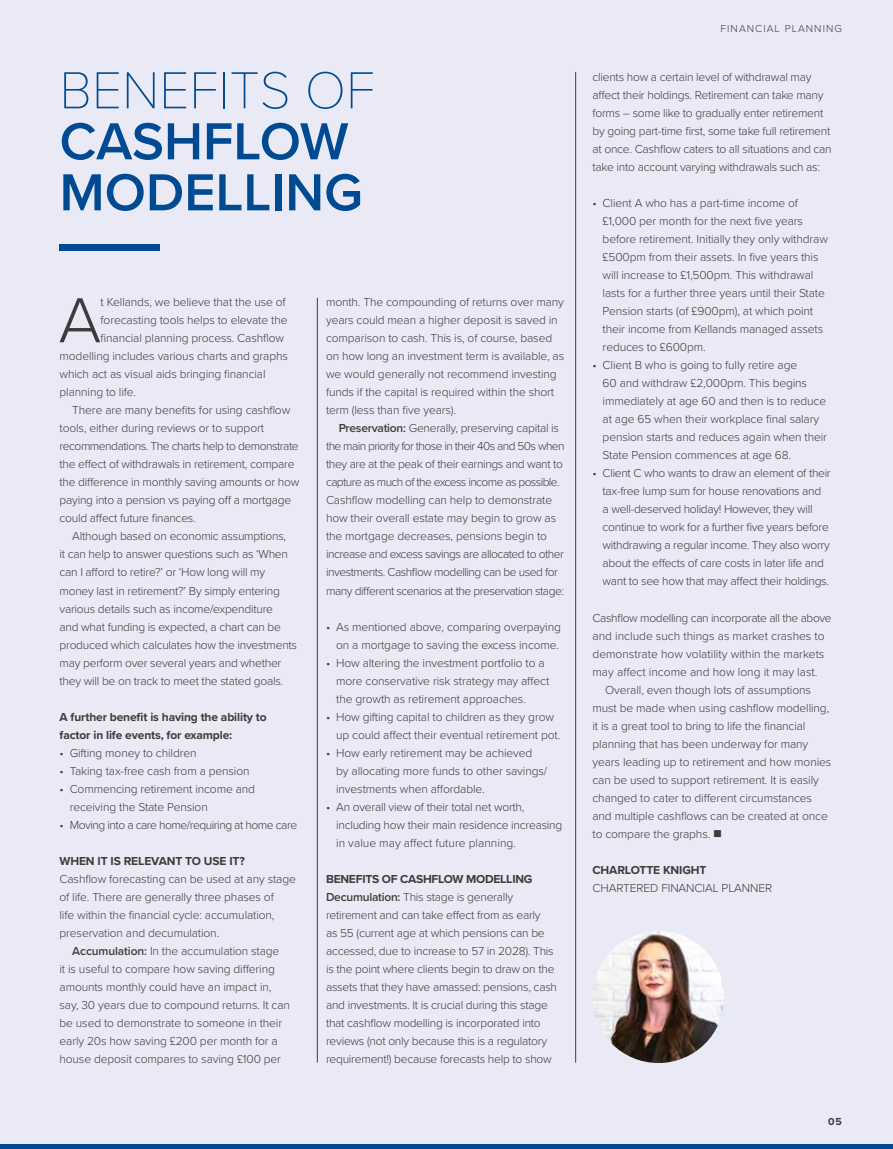
<style>
.page{position:relative;width:893px;height:1149px;background:#fff}
.page>*{position:absolute;margin:0;border:0;box-sizing:border-box;transform-origin:0 0}
.t1{font:300 66px "Proxima Nova";color:#3c3c3b}
.t2{font:600 54px/51px "Proxima Nova";color:#004a93}
.t3{font:100 54px "Proxima Nova T";color:#004a93}
.t4{font:300 12px/18px "Proxima Nova";letter-spacing:-.01em;color:#3c3c3b}
.t5{font:300 12px/18px "Proxima Nova";letter-spacing:-.04em;color:#3c3c3b}
.t6{font:700 12px/18px "Proxima Nova";letter-spacing:-.01em;color:#3c3c3b}
.t7{font:300 12px "Proxima Nova";letter-spacing:-.03em;color:#3c3c3b}
.t8{font:300 10.5px "Proxima Nova";letter-spacing:.1em;color:#3c3c3b}
.t9{font:700 10.5px "Proxima Nova";color:#3c3c3b}
.s1{font-weight:600}
.s2{font-weight:700}
</style>
<div class="page">
<div style="left:0;top:0;width:893px;height:1148px;background:#e9eaf6"></div>
<hr style="left:0;top:1144px;width:893px;height:4px;background:#004a93">
<div style="left:60px;top:244px;width:100px;height:7px;background:#004a93"></div>
<hr style="left:317px;top:298px;width:1px;height:764px;background:#3c3c3b">
<hr style="left:575px;top:72px;width:1px;height:990px;background:#3c3c3b">
<img style="left:592px;top:930px;width:132px;height:132px;border-radius:66px">
<h2 class="t3" style="left:60px;top:50px;width:317px">BENEFITS OF</h2>
<h2 class="t2" style="left:60px;top:114px;width:305px">CASHFLOW<br>MODELLING</h2>
<h1 class="t1" style="left:59px;top:271px;width:44px">A</h1>
<p class="t4" style="left:101px;top:292px;width:187px">t Kellands, we believe that the use of</p>
<p class="t4" style="left:101px;top:310px;width:188px">forecasting tools helps to elevate the</p>
<p class="t4" style="left:101px;top:328px;width:185px">financial planning process. Cashflow</p>
<p class="t4" style="left:60px;top:346px;width:230px">modelling includes various charts and graphs</p>
<p class="t4" style="left:60px;top:364px;width:208px">which act as visual aids bringing financial</p>
<p class="t4" style="left:60px;top:382px;width:78px">planning to life.</p>
<p class="t4" style="left:72px;top:400px;width:220px">There are many benefits for using cashflow</p>
<p class="t4" style="left:60px;top:418px;width:206px">tools, either during reviews or to support</p>
<p class="t5" style="left:60px;top:436px;width:241px">recommendations. The charts help to demonstrate</p>
<p class="t4" style="left:60px;top:454px;width:237px">the effect of withdrawals in retirement, compare</p>
<p class="t4" style="left:60px;top:472px;width:241px">the difference in monthly saving amounts or how</p>
<p class="t4" style="left:60px;top:490px;width:233px">paying into a pension vs paying off a mortgage</p>
<p class="t4" style="left:60px;top:508px;width:138px">could affect future finances.</p>
<p class="t4" style="left:72px;top:526px;width:215px">Although based on economic assumptions,</p>
<p class="t4" style="left:60px;top:544px;width:230px">it can help to answer questions such as ‘When</p>
<p class="t4" style="left:60px;top:562px;width:207px">can I afford to retire?’ or ‘How long will my</p>
<p class="t4" style="left:60px;top:580px;width:222px">money last in retirement?’ By simply entering</p>
<p class="t4" style="left:60px;top:598px;width:215px">various details such as income/expenditure</p>
<p class="t4" style="left:60px;top:616px;width:223px">and what funding is expected, a chart can be</p>
<p class="t4" style="left:60px;top:634px;width:239px">produced which calculates how the investments</p>
<p class="t4" style="left:60px;top:652px;width:223px">may perform over several years and whether</p>
<p class="t4" style="left:60px;top:670px;width:225px">they will be on track to meet the stated goals.</p>
<p class="t6" style="left:60px;top:707px;width:209px">A further benefit is having the ability to factor in life events, for example:</p>
<p class="t4" style="left:60px;top:742px;width:139px">• Gifting money to children</p>
<p class="t4" style="left:60px;top:760px;width:192px">• Taking tax-free cash from a pension</p>
<p class="t4" style="left:70px;top:778px;width:187px;text-indent:-10px">• Commencing retirement income and receiving the State Pension</p>
<p class="t5" style="left:60px;top:814px;width:239px">• Moving into a care home/requiring at home care</p>
<p class="t6" style="left:60px;top:851px;width:187px">WHEN IT IS RELEVANT TO USE IT?</p>
<p class="t4" style="left:60px;top:868px;width:238px">Cashflow forecasting can be used at any stage of life. There are generally three phases of<br>life within the financial cycle: accumulation, preservation and decumulation.</p>
<p class="t4" style="left:60px;top:940px;width:232px;text-indent:13px"><span class="s1">Accumulation:</span> In the accumulation stage<br>it is useful to compare how saving differing amounts monthly could have an impact in, say, 30 years due to compound returns. It can be used to demonstrate to someone in their early 20s how saving £200 per month for a house deposit compares to saving £100 per</p>
<p class="t4" style="left:326px;top:292px;width:240px">month. The compounding of returns over many years could mean a higher deposit is saved in comparison to cash. This is, of course, based on how long an investment term is available, as we would generally not recommend investing funds if the capital is required within the short term (less than five years).</p>
<p class="t5" style="left:326px;top:418px;width:240px;text-indent:13px"><span class="s1">Preservation:</span> Generally, preserving capital is the main priority for those in their 40s and 50s when they are at the peak of their earnings and want to capture as much of the excess income as possible.<br>Cashflow modelling can help to demonstrate how their overall estate may begin to grow as the mortgage decreases, pensions begin to increase and excess savings are allocated to other investments. Cashflow modelling can be used for many different scenarios at the preservation stage:</p>
<p class="t4" style="left:326px;top:616px;width:236px;text-align:right">• As mentioned above, comparing overpaying on a mortgage to saving the excess income.</p>
<p class="t4" style="left:336px;top:652px;width:215px;text-indent:-10px">• How altering the investment portfolio to a more conservative risk strategy may affect the growth as retirement approaches.</p>
<p class="t4" style="left:336px;top:706px;width:226px;text-indent:-10px">• How gifting capital to children as they grow up could affect their eventual retirement pot.</p>
<p class="t4" style="left:336px;top:742px;width:213px;text-indent:-10px">• How early retirement may be achieved by allocating more funds to other savings/ investments when affordable.</p>
<p class="t4" style="left:336px;top:796px;width:228px;text-indent:-10px">• An overall view of their total net worth, including how their main residence increasing in value may affect future planning.</p>
<p class="t4" style="left:326px;top:868px;width:233px"><span class="s2">BENEFITS OF CASHFLOW MODELLING </span><span class="s1">Decumulation:</span> This stage is generally retirement and can take effect from as early<br>as 55 (current age at which pensions can be accessed, due to increase to 57 in 2028). This is the point where clients begin to draw on the assets that they have amassed: pensions, cash and investments. It is crucial during this stage that cashflow modelling is incorporated into reviews (not only because this is a regulatory requirement!) because forecasts help to show</p>
<p class="t8" style="left:720px;top:20px;width:123px">FINANCIAL PLANNING</p>
<p class="t4" style="left:592px;top:67px;width:241px">clients how a certain level of withdrawal may affect their holdings. Retirement can take many forms – some like to gradually enter retirement by going part-time first, some take full retirement at once. Cashflow caters to all situations and can take into account varying withdrawals such as:</p>
<p class="t4" style="left:603px;top:193px;width:227px;text-indent:-10px">• Client A who has a part-time income of £1,000 per month for the next five years before retirement. Initially they only withdraw £500pm from their assets. In five years this will increase to £1,500pm. This withdrawal lasts for a further three years until their State Pension starts (of £900pm), at which point their income from Kellands managed assets reduces to £600pm.</p>
<p class="t4" style="left:603px;top:355px;width:226px;text-indent:-10px">• Client B who is going to fully retire age<br>60 and withdraw £2,000pm. This begins immediately at age 60 and then is to reduce at age 65 when their workplace final salary pension starts and reduces again when their State Pension commences at age 68.</p>
<p class="t4" style="left:603px;top:463px;width:230px;text-indent:-10px">• Client C who wants to draw an element of their tax-free lump sum for house renovations and<br>a well-deserved holiday! However, they will continue to work for a further five years before withdrawing a regular income. They also worry about the effects of care costs in later life and want to see how that may affect their holdings.</p>
<p class="t7" style="left:592px;top:608px;width:241px">Cashflow modelling can incorporate all the above</p>
<p class="t4" style="left:592px;top:625px;width:234px">and include such things as market crashes to</p>
<p class="t4" style="left:592px;top:643px;width:233px">demonstrate how volatility within the markets</p>
<p class="t4" style="left:592px;top:661px;width:226px">may affect income and how long it may last.</p>
<p class="t4" style="left:605px;top:679px;width:207px">Overall, even though lots of assumptions</p>
<p class="t4" style="left:592px;top:697px;width:238px">must be made when using cashflow modelling,</p>
<p class="t4" style="left:592px;top:715px;width:215px">it is a great tool to bring to life the financial</p>
<p class="t4" style="left:592px;top:733px;width:217px">planning that has been underway for many</p>
<p class="t4" style="left:592px;top:751px;width:240px">years leading up to retirement and how monies</p>
<p class="t4" style="left:592px;top:769px;width:228px">can be used to support retirement. It is easily</p>
<p class="t4" style="left:592px;top:787px;width:221px">changed to cater to different circumstances</p>
<p class="t4" style="left:592px;top:805px;width:237px">and multiple cashflows can be created at once</p>
<p class="t4" style="left:592px;top:823px;width:131px">to compare the graphs. ■</p>
<p class="t6" style="left:592px;top:860px;width:116px">CHARLOTTE KNIGHT</p>
<p class="t4" style="left:592px;top:877px;width:181px">CHARTERED FINANCIAL PLANNER</p>
<p class="t9" style="left:828px;top:1113px;width:15px">05</p>
</div>
